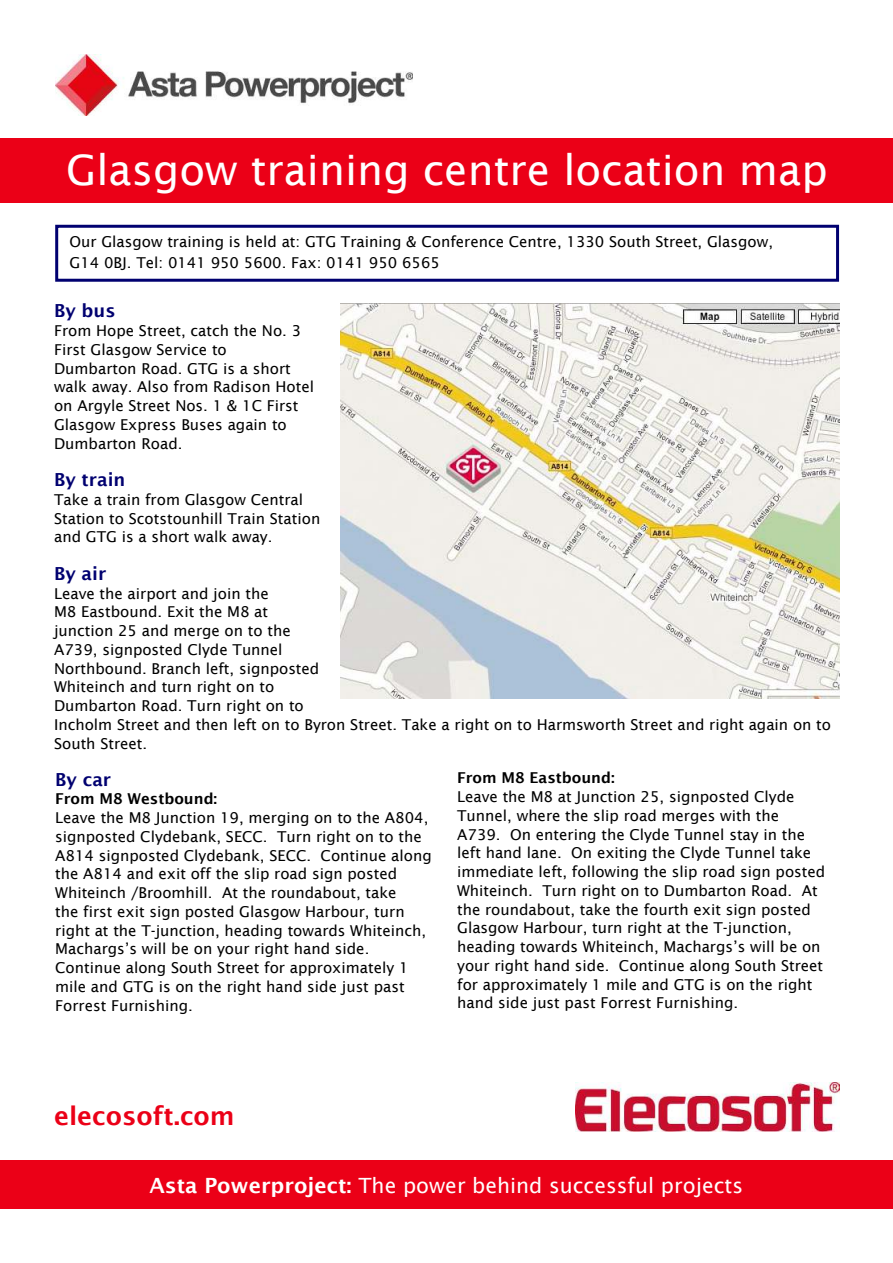
<style>
.page{position:relative;width:893px;height:1263px;background:#fff}
.page>*{position:absolute;margin:0;border:0;box-sizing:border-box;transform-origin:0 0}
.t1{font:42px "Lucida Sans";color:#fff}
.t2{font:600 25.5px "Lucida Sans";color:#eb0017}
.t3{font:21px "Lucida Sans";color:#fff}
.t4{font:600 18px "Lucida Sans";color:#000070}
.t5{font:15px/18.8px "Lucida Sans";color:#000}
.t6{font:600 15px "Lucida Sans";color:#000}
.s1{font-weight:600}
</style>
<div class="page">
<div style="left:0;top:1161px;width:893px;height:48px;background:#eb0017"></div>
<div style="left:0;top:139px;width:893px;height:64px;background:#eb0017"></div>
<img style="left:575px;top:1082px;width:264px;height:49px">
<img style="left:55px;top:54px;width:357px;height:62px">
<div style="left:55px;top:225px;width:784px;height:57px;border:3px solid #000070"></div>
<img style="left:341px;top:303px;width:498px;height:395px">
<h1 class="t1" style="left:66px;top:152px;width:763px">Glasgow training centre location map</h1>
<p class="t5" style="left:70px;top:232px;width:705px;line-height:21px">Our Glasgow training is held at: GTG Training &amp; Conference Centre, 1330 South Street, Glasgow,<br>G14 0BJ. Tel: 0141 950 5600. Fax: 0141 950 6565</p>
<p class="t4" style="left:54px;top:303px;width:63px">By bus</p>
<p class="t5" style="left:54px;top:322px;width:261px">From Hope Street, catch the No. 3<br>First Glasgow Service to<br>Dumbarton Road. GTG is a short walk away. Also from Radison Hotel on Argyle Street Nos. 1 &amp; 1C First<br>Glasgow Express Buses again to<br>Dumbarton Road.</p>
<p class="t4" style="left:54px;top:472px;width:73px">By train</p>
<p class="t5" style="left:54px;top:491px;width:268px">Take a train from Glasgow Central<br>Station to Scotstounhill Train Station and GTG is a short walk away.</p>
<p class="t4" style="left:54px;top:566px;width:54px">By air</p>
<p class="t5" style="left:54px;top:585px;width:778px">Leave the airport and join the<br>M8 Eastbound. Exit the M8 at<br>junction 25 and merge on to the<br>A739, signposted Clyde Tunnel<br>Northbound. Branch left, signposted<br>Whiteinch and turn right on to<br>Dumbarton Road. Turn right on to<br>Incholm Street and then left on to Byron Street. Take a right on to Harmsworth Street and right again on to South Street.</p>
<p class="t4" style="left:55px;top:772px;width:57px">By car</p>
<p class="t6" style="left:55px;top:793px;width:164px">From M8 Westbound:</p>
<p class="t5" style="left:55px;top:809px;width:378px">Leave the M8 Junction 19, merging on to the A804, signposted Clydebank, SECC. Turn right on to the A814 signposted Clydebank, SECC. Continue along the A814 and exit off the slip road sign posted Whiteinch /Broomhill. At the roundabout, take<br>the first exit sign posted Glasgow Harbour, turn right at the T-junction, heading towards Whiteinch, Machargs’s will be on your right hand side.<br>Continue along South Street for approximately 1 mile and GTG is on the right hand side just past Forrest Furnishing.</p>
<p class="t6" style="left:457px;top:772px;width:159px">From M8 Eastbound:</p>
<p class="t5" style="left:457px;top:788px;width:370px">Leave the M8 at Junction 25, signposted Clyde Tunnel, where the slip road merges with the A739. On entering the Clyde Tunnel stay in the left hand lane. On exiting the Clyde Tunnel take immediate left, following the slip road sign posted Whiteinch. Turn right on to Dumbarton Road. At the roundabout, take the fourth exit sign posted Glasgow Harbour, turn right at the T-junction, heading towards Whiteinch, Machargs’s will be on your right hand side. Continue along South Street for approximately 1 mile and GTG is on the right hand side just past Forrest Furnishing.</p>
<h2 class="t2" style="left:54px;top:1105px;width:182px">elecosoft.com</h2>
<h3 class="t3" style="left:149px;top:1177px;width:595px"><span class="s1">Asta Powerproject:</span> The power behind successful projects</h3>
</div>
